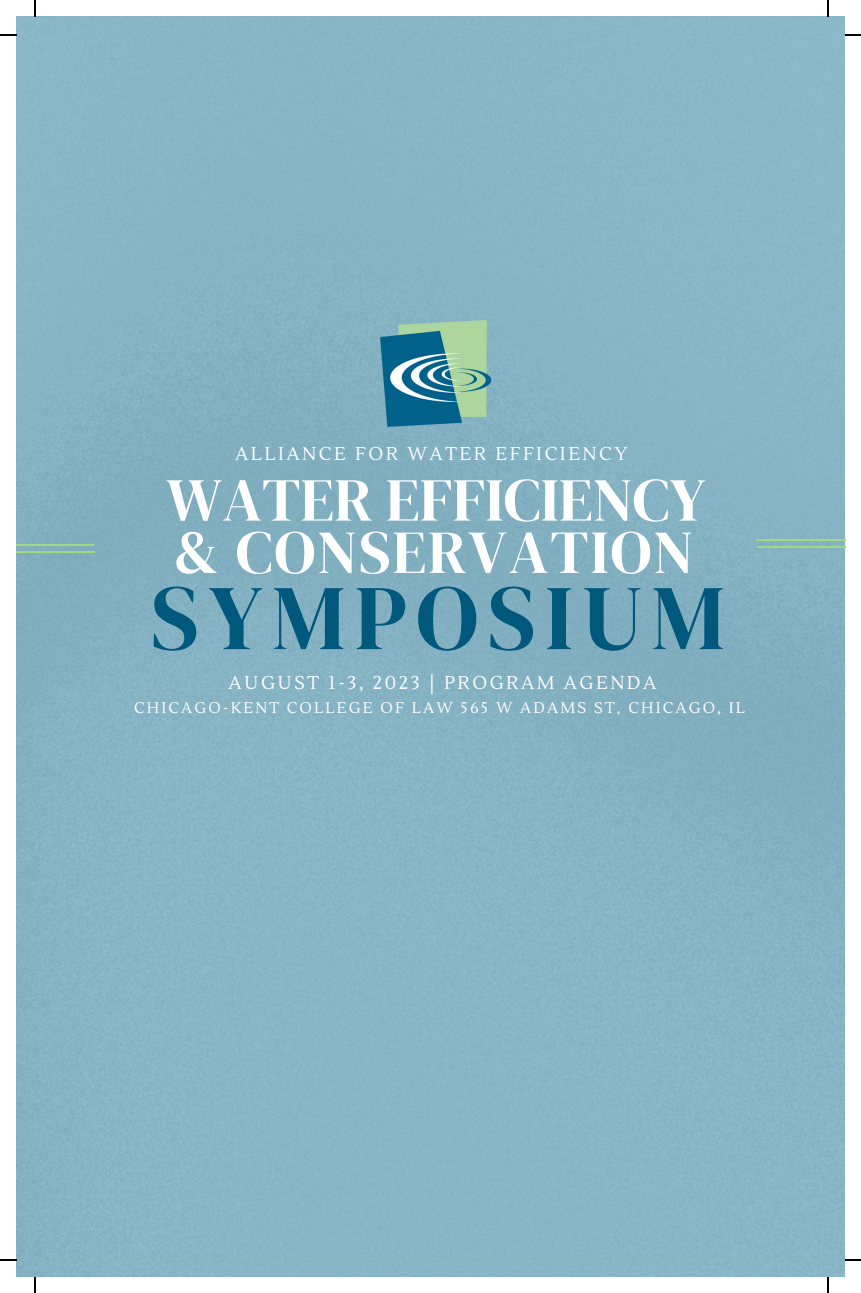
<style>
.page{position:relative;width:861px;height:1293px;background:#fff}
.page>*{position:absolute;margin:0;border:0;box-sizing:border-box;transform-origin:0 0}
.t1{font:92.2px "DM Serif Display";letter-spacing:.1em;color:#00587c}
.t2{font:61px "DM Serif Display";color:#fff}
.t3{font:61px "DM Serif Display";letter-spacing:.03em;color:#fff}
.t4{font:18.6px "Lustria";letter-spacing:.135em;color:#fff}
.t5{font:18.4px "Lustria";letter-spacing:.135em;color:#fff}
.t6{font:15.6px "Lustria";letter-spacing:.135em;color:#fff}
</style>
<div class="page">
<div style="left:16px;top:16px;width:828px;height:1260px;background:#86b4c6"></div>
<hr style="left:16px;top:544px;width:78px;height:1px;background:#a1d884">
<hr style="left:16px;top:550px;width:78px;height:2px;background:#a1d884">
<hr style="left:756px;top:539px;width:88px;height:2px;background:#a1d884">
<hr style="left:757px;top:546px;width:87px;height:2px;background:#a1d884">
<img style="left:368px;top:321px;width:132px;height:111px">
<svg style="left:34px;top:0;width:2px;height:16px"></svg>
<svg style="left:0;top:34px;width:16px;height:2px"></svg>
<svg style="left:827px;top:0;width:1px;height:16px"></svg>
<svg style="left:844px;top:34px;width:16px;height:2px"></svg>
<svg style="left:34px;top:1276px;width:2px;height:16px"></svg>
<svg style="left:0;top:1259px;width:16px;height:1px"></svg>
<svg style="left:826px;top:1276px;width:2px;height:16px"></svg>
<svg style="left:844px;top:1258px;width:16px;height:2px"></svg>
<p class="t4" style="left:235px;top:442px;width:394px">ALLIANCE FOR WATER EFFICIENCY</p>
<p class="t2" style="left:166px;top:457px;width:540px">WATER EFFICIENCY</p>
<p class="t3" style="left:175px;top:509px;width:519px">&amp; CONSERVATION</p>
<p class="t1" style="left:151px;top:553px;width:575px">SYMPOSIUM</p>
<p class="t5" style="left:228px;top:671px;width:429px">AUGUST 1-3, 2023 | PROGRAM AGENDA</p>
<p class="t6" style="left:134px;top:698px;width:612px">CHICAGO-KENT COLLEGE OF LAW 565 W ADAMS ST, CHICAGO, IL</p>
</div>
